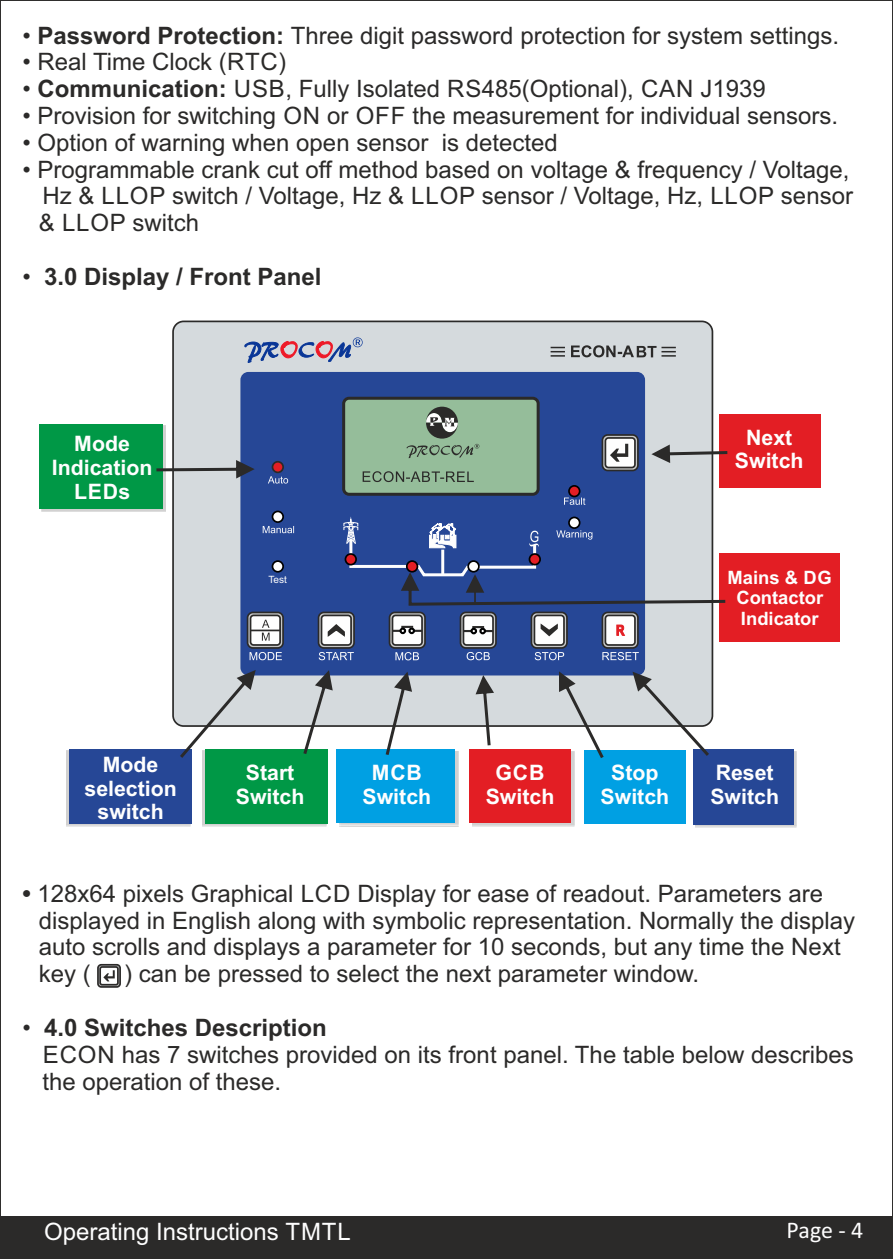
<style>
.page{position:relative;width:893px;height:1259px;background:#fff}
.page>*{position:absolute;margin:0;border:0;box-sizing:border-box;transform-origin:0 0}
.t1{font:24px/26.7px "Arial";color:#2b2a29}
.t2{font:24px "Arial";color:#fefefe}
.t3{font:700 24px "Arial";color:#2b2a29}
.t4{font:24px "Calibri";color:#fefefe}
.t5{font:700 21.3px/23.7px "Arial";color:#fefefe;text-align:center}
.t6{font:700 18.3px/20.7px "Arial";color:#fefefe;text-align:center}
.t7{font:10.2px "Arial";color:#fefefe}
.s1{font-weight:700}
.s2{font-weight:400}
</style>
<div class="page">
<div style="left:0;top:1216px;width:893px;height:43px;background:#2b2a29"></div>
<svg style="left:97px;top:964px;width:24px;height:23px"></svg>
<div style="left:99px;top:966px;width:20px;height:19px;background:#fefefe;border:2px solid #2b2a29;border-radius:2px"></div>
<svg style="left:103px;top:970px;width:12px;height:11px"></svg>
<div style="left:172px;top:320px;width:541px;height:407px;background:#d5dadd;border:2px solid #2b2a29;border-radius:11px"></div>
<div style="left:240px;top:372px;width:405px;height:303px;background:#264796;border-radius:8px"></div>
<svg style="left:551px;top:347px;width:14px;height:10px"></svg>
<svg style="left:250px;top:652px;width:32px;height:8px"></svg>
<svg style="left:535px;top:652px;width:29px;height:8px"></svg>
<svg style="left:602px;top:652px;width:37px;height:8px"></svg>
<svg style="left:460px;top:611px;width:37px;height:38px"></svg>
<svg style="left:531px;top:611px;width:37px;height:38px"></svg>
<svg style="left:602px;top:611px;width:37px;height:38px"></svg>
<div style="left:605px;top:614px;width:31px;height:32px;background:#fefefe;border:2px solid #2b2a29;border-radius:3px"></div>
<div style="left:534px;top:614px;width:31px;height:32px;background:#fefefe;border:2px solid #2b2a29;border-radius:3px"></div>
<svg style="left:318px;top:611px;width:37px;height:38px"></svg>
<div style="left:321px;top:614px;width:31px;height:32px;background:#fefefe;border:2px solid #2b2a29;border-radius:3px"></div>
<svg style="left:319px;top:652px;width:35px;height:8px"></svg>
<svg style="left:327px;top:624px;width:18px;height:13px"></svg>
<svg style="left:540px;top:623px;width:18px;height:14px"></svg>
<svg style="left:616px;top:624px;width:9px;height:12px"></svg>
<svg style="left:247px;top:611px;width:37px;height:38px"></svg>
<div style="left:250px;top:614px;width:31px;height:32px;background:#fefefe;border:2px solid #2b2a29;border-radius:3px"></div>
<svg style="left:262px;top:620px;width:8px;height:20px"></svg>
<hr style="left:251px;top:629px;width:29px;height:2px;background:#2b2a29">
<div style="left:272px;top:560px;width:12px;height:12px;background:#fefefe;border:2px solid #000;border-radius:50%"></div>
<div style="left:272px;top:510px;width:12px;height:13px;background:#fefefe;border:2px solid #000;border-radius:50%"></div>
<svg style="left:263px;top:526px;width:31px;height:7px"></svg>
<div style="left:272px;top:461px;width:12px;height:12px;background:#e31e24;border:2px solid #2b2a29;border-radius:50%"></div>
<svg style="left:268px;top:476px;width:20px;height:7px"></svg>
<div style="left:568px;top:485px;width:12px;height:12px;background:#e31e24;border:2px solid #000;border-radius:50%"></div>
<svg style="left:564px;top:497px;width:21px;height:8px"></svg>
<div style="left:602px;top:434px;width:37px;height:37px;background:#bebebe;border:2px solid #2b2a29;border-radius:5px"></div>
<div style="left:605px;top:437px;width:31px;height:31px;background:#fefefe;border:2px solid #2b2a29;border-radius:3px"></div>
<svg style="left:610px;top:444px;width:18px;height:18px"></svg>
<div style="left:463px;top:614px;width:31px;height:32px;background:#fefefe;border:2px solid #2b2a29;border-radius:3px"></div>
<svg style="left:467px;top:652px;width:23px;height:8px"></svg>
<svg style="left:464px;top:626px;width:29px;height:6px"></svg>
<svg style="left:470px;top:628px;width:7px;height:6px"></svg>
<svg style="left:389px;top:611px;width:37px;height:38px"></svg>
<div style="left:392px;top:614px;width:31px;height:32px;background:#fefefe;border:2px solid #2b2a29;border-radius:3px"></div>
<svg style="left:395px;top:652px;width:24px;height:8px"></svg>
<svg style="left:393px;top:626px;width:29px;height:6px"></svg>
<svg style="left:399px;top:627px;width:7px;height:7px"></svg>
<div style="left:202px;top:750px;width:124px;height:76px;background:#d2d1d1"></div>
<div style="left:205px;top:749px;width:123px;height:75px;background:#009846"></div>
<svg style="left:303px;top:670px;width:30px;height:84px"></svg>
<div style="left:339px;top:751px;width:119px;height:75px;background:#2b2a29;opacity:.22"></div>
<div style="left:336px;top:749px;width:118px;height:74px;background:#00a0e3"></div>
<div style="left:472px;top:751px;width:103px;height:75px;background:#2b2a29;opacity:.22"></div>
<div style="left:469px;top:749px;width:101px;height:74px;background:#e31e24"></div>
<svg style="left:386px;top:672px;width:26px;height:83px"></svg>
<div style="left:695px;top:751px;width:102px;height:77px;background:#2b2a29;opacity:.22"></div>
<div style="left:693px;top:749px;width:100px;height:75px;background:#264796"></div>
<svg style="left:632px;top:671px;width:77px;height:85px"></svg>
<svg style="left:476px;top:675px;width:18px;height:70px"></svg>
<div style="left:42px;top:426px;width:124px;height:86px;background:#2b2a29;opacity:.22"></div>
<div style="left:39px;top:424px;width:123px;height:85px;background:#009846"></div>
<svg style="left:156px;top:460px;width:99px;height:18px"></svg>
<div style="left:720px;top:414px;width:101px;height:73px;background:#e31e24"></div>
<div style="left:584px;top:750px;width:101px;height:74px;background:#00a0e3"></div>
<svg style="left:559px;top:671px;width:45px;height:87px"></svg>
<div style="left:66px;top:750px;width:125px;height:76px;background:#d2d1d1"></div>
<div style="left:69px;top:749px;width:123px;height:75px;background:#264796"></div>
<svg style="left:180px;top:670px;width:76px;height:88px"></svg>
<svg style="left:651px;top:444px;width:76px;height:19px"></svg>
<div style="left:342px;top:397px;width:198px;height:99px;background:#95bd9a;border:3px solid #2b2a29;border-radius:5px"></div>
<div style="left:719px;top:554px;width:121px;height:88px;background:#e31e24"></div>
<svg style="left:571px;top:345px;width:105px;height:12px"></svg>
<svg style="left:343px;top:516px;width:382px;height:90px"></svg>
<svg style="left:529px;top:539px;width:10px;height:12px"></svg>
<svg style="left:244px;top:337px;width:119px;height:26px"></svg>
<svg style="left:407px;top:444px;width:72px;height:14px"></svg>
<svg style="left:426px;top:407px;width:32px;height:31px"></svg>
<svg style="left:363px;top:471px;width:111px;height:11px"></svg>
<p class="t1" style="left:22px;top:24px;width:818px">• <span class="s1">Password Protection:</span> Three digit password protection for system settings.</p>
<p class="t1" style="left:22px;top:51px;width:265px">• Real Time Clock (RTC)</p>
<p class="t1" style="left:22px;top:78px;width:745px">• <span class="s1">Communication:</span> USB, Fully Isolated RS485(Optional), CAN J1939</p>
<p class="t1" style="left:22px;top:104px;width:817px">• Provision for switching ON or OFF the measurement for individual sensors.</p>
<p class="t1" style="left:22px;top:131px;width:537px">• Option of warning when open sensor is detected</p>
<p class="t1" style="left:39px;top:158px;width:816px;text-indent:-16px">• Programmable crank cut off method based on voltage &amp; frequency / Voltage,<br>Hz &amp; LLOP switch / Voltage, Hz &amp; LLOP sensor / Voltage, Hz, LLOP sensor &amp; LLOP switch</p>
<p class="t3" style="left:22px;top:267px;width:301px"><span class="s2">•</span> 3.0 Display / Front Panel</p>
<p class="t5" style="left:52px;top:434px;width:102px">Mode<br>Indication<br>LEDs</p>
<p class="t5" style="left:735px;top:427px;width:70px">Next<br>Switch</p>
<p class="t5" style="left:84px;top:754px;width:94px">Mode selection switch</p>
<p class="t7" style="left:268px;top:576px;width:20px">Test</p>
<p class="t6" style="left:727px;top:568px;width:106px">Mains &amp; DG<br>Contactor<br>Indicator</p>
<p class="t5" style="left:236px;top:763px;width:70px">Start<br>Switch</p>
<p class="t5" style="left:363px;top:763px;width:70px">MCB<br>Switch</p>
<p class="t5" style="left:710px;top:762px;width:70px;text-align:left">Reset<br>Switch</p>
<p class="t5" style="left:486px;top:763px;width:70px">GCB<br>Switch</p>
<p class="t5" style="left:601px;top:763px;width:70px">Stop<br>Switch</p>
<p class="t1" style="left:39px;top:882px;width:818px;text-indent:-16px"><span class="s1">•</span> 128x64 pixels Graphical LCD Display for ease of readout. Parameters are displayed in English along with symbolic representation. Normally the display auto scrolls and displays a parameter for 10 seconds, but any time the Next key (</p>
<p class="t1" style="left:124px;top:962px;width:576px">) can be pressed to select the next parameter window.</p>
<p class="t1" style="left:42px;top:1016px;width:813px;text-indent:-20px">• <span class="s1">4.0 Switches Description<br></span>ECON has 7 switches provided on its front panel. The table below describes the operation of these.</p>
<p class="t2" style="left:44px;top:1223px;width:308px">Operating Instructions TMTL</p>
<p class="t4" style="left:787px;top:1220px;width:78px">Page - 4</p>
</div>
